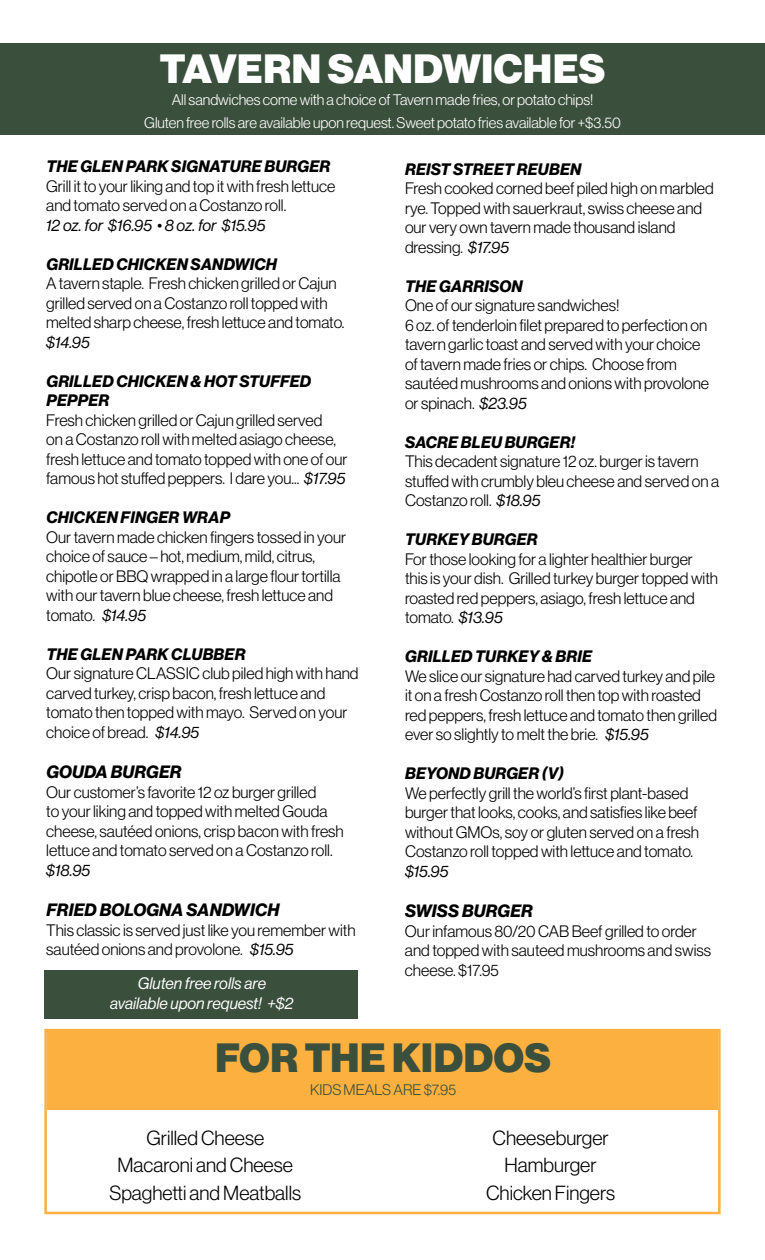
<style>
.page{position:relative;width:765px;height:1260px;background:#fff}
.page>*{position:absolute;margin:0;border:0;box-sizing:border-box;transform-origin:0 0}
.t1{font:40px "N Haas Grotesk DS Std 95 Blk";letter-spacing:.01em;color:#fff}
.t2{font:40px "N Haas Grotesk DS Std 95 Blk";letter-spacing:.01em;color:#3b4f3d}
.t3{font:20px/27.5px "N Haas Grotesk DS Std 45 Lt";color:#000;text-align:center}
.t4{font:17.5px "N Haas Grotesk DS Std 76 Bd It";letter-spacing:.015em;color:#000}
.t5{font:16.25px/19.5px "N Haas Grotesk DS Std 45 Lt";color:#000}
.t6{font:16.25px/19.5px "N Haas Grotesk DS Std 76 Bd It";letter-spacing:.015em;color:#000}
.t7{font:16.25px "N Haas Grotesk DS Std 56 It";color:#000}
.t8{font:16.25px/19.5px "N Haas Grotesk DS Std 56 It";color:#fff;text-align:center}
.t9{font:15px/22.5px "N Haas Grotesk DS Std 45 Lt";letter-spacing:-.005em;color:#fff;text-align:center}
.t10{font:15px "N Haas Grotesk DS Std 45 Lt";color:#3b4f3d}
.s1{font-family:"N Haas Grotesk DS Std 56 It"}
</style>
<div class="page">
<div style="left:1px;top:44px;width:764px;height:91px;background:#3b4f3d"></div>
<div style="left:44px;top:1029px;width:677px;height:185px;border:2px solid #fbb040"></div>
<div style="left:47px;top:1031px;width:671px;height:79px;background:#fbb040"></div>
<div style="left:44px;top:970px;width:314px;height:49px;background:#3b4f3d"></div>
<h1 class="t1" style="left:160px;top:45px;width:447px">TAVERN SANDWICHES</h1>
<p class="t9" style="left:144px;top:89px;width:478px">All sandwiches come with a choice of Tavern made fries, or potato chips!<br>Gluten free rolls are available upon request. Sweet potato fries available for +$3.50</p>
<p class="t6" style="left:46px;top:157px;width:285px">THE GLEN PARK SIGNATURE BURGER</p>
<p class="t5" style="left:46px;top:176px;width:291px">Grill it to your liking and top it with fresh lettuce and tomato served on a Costanzo roll.</p>
<p class="t7" style="left:46px;top:216px;width:221px">12 oz. for $16.95 • 8 oz. for $15.95</p>
<p class="t6" style="left:46px;top:254px;width:232px">GRILLED CHICKEN SANDWICH</p>
<p class="t5" style="left:46px;top:274px;width:300px">A tavern staple. Fresh chicken grilled or Cajun grilled served on a Costanzo roll topped with melted sharp cheese, fresh lettuce and tomato.</p>
<p class="t7" style="left:46px;top:333px;width:45px">$14.95</p>
<p class="t6" style="left:46px;top:371px;width:266px">GRILLED CHICKEN &amp; HOT STUFFED<br>PEPPER</p>
<p class="t5" style="left:46px;top:410px;width:303px">Fresh chicken grilled or Cajun grilled served<br>on a Costanzo roll with melted asiago cheese, fresh lettuce and tomato topped with one of our famous hot stuffed peppers. I dare you... <span class="s1">$17.95</span></p>
<p class="t6" style="left:46px;top:508px;width:185px">CHICKEN FINGER WRAP</p>
<p class="t5" style="left:46px;top:527px;width:301px">Our tavern made chicken fingers tossed in your choice of sauce – hot, medium, mild, citrus, chipotle or BBQ wrapped in a large flour tortilla with our tavern blue cheese, fresh lettuce and tomato. <span class="s1">$14.95</span></p>
<p class="t6" style="left:46px;top:644px;width:201px">THE GLEN PARK CLUBBER</p>
<p class="t5" style="left:46px;top:664px;width:314px">Our signature CLASSIC club piled high with hand carved turkey, crisp bacon, fresh lettuce and tomato then topped with mayo. Served on your choice of bread. <span class="s1">$14.95</span></p>
<p class="t4" style="left:46px;top:762px;width:137px">GOUDA BURGER</p>
<p class="t5" style="left:46px;top:782px;width:299px">Our customer’s favorite 12 oz burger grilled<br>to your liking and topped with melted Gouda cheese, sautéed onions, crisp bacon with fresh lettuce and tomato served on a Costanzo roll.</p>
<p class="t7" style="left:46px;top:861px;width:46px">$18.95</p>
<p class="t4" style="left:46px;top:900px;width:234px">FRIED BOLOGNA SANDWICH</p>
<p class="t5" style="left:46px;top:920px;width:311px">This classic is served just like you remember with sautéed onions and provolone. <span class="s1">$15.95</span></p>
<p class="t6" style="left:405px;top:159px;width:178px">REIST STREET REUBEN</p>
<p class="t5" style="left:405px;top:179px;width:310px">Fresh cooked corned beef piled high on marbled rye. Topped with sauerkraut, swiss cheese and our very own tavern made thousand island dressing. <span class="s1">$17.95</span></p>
<p class="t6" style="left:405px;top:276px;width:119px">THE GARRISON</p>
<p class="t5" style="left:405px;top:296px;width:306px">One of our signature sandwiches!<br>6 oz. of tenderloin filet prepared to perfection on tavern garlic toast and served with your choice of tavern made fries or chips. Choose from sautéed mushrooms and onions with provolone or spinach. <span class="s1">$23.95</span></p>
<p class="t6" style="left:405px;top:432px;width:171px">SACRE BLEU BURGER!</p>
<p class="t5" style="left:405px;top:452px;width:316px">This decadent signature 12 oz. burger is tavern stuffed with crumbly bleu cheese and served on a<br>Costanzo roll. <span class="s1">$18.95</span></p>
<p class="t6" style="left:405px;top:530px;width:134px">TURKEY BURGER</p>
<p class="t5" style="left:405px;top:549px;width:315px">For those looking for a lighter healthier burger this is your dish. Grilled turkey burger topped with roasted red peppers, asiago, fresh lettuce and tomato. <span class="s1">$13.95</span></p>
<p class="t6" style="left:405px;top:647px;width:188px">GRILLED TURKEY &amp; BRIE</p>
<p class="t5" style="left:405px;top:666px;width:313px">We slice our signature had carved turkey and pile it on a fresh Costanzo roll then top with roasted red peppers, fresh lettuce and tomato then grilled ever so slightly to melt the brie. <span class="s1">$15.95</span></p>
<p class="t6" style="left:405px;top:764px;width:160px">BEYOND BURGER (V)</p>
<p class="t5" style="left:405px;top:783px;width:296px">We perfectly grill the world’s first plant-based burger that looks, cooks, and satisfies like beef without GMOs, soy or gluten served on a fresh Costanzo roll topped with lettuce and tomato.</p>
<p class="t7" style="left:405px;top:862px;width:45px">$15.95</p>
<p class="t4" style="left:405px;top:901px;width:129px">SWISS BURGER</p>
<p class="t5" style="left:405px;top:921px;width:308px">Our infamous 80/20 CAB Beef grilled to order and topped with sauteed mushrooms and swiss cheese. $17.95</p>
<p class="t8" style="left:110px;top:974px;width:185px">Gluten free rolls are available upon request! +$2</p>
<h1 class="t2" style="left:215px;top:1035px;width:337px">FOR THE KIDDOS</h1>
<p class="t10" style="left:310px;top:1081px;width:148px">KIDS MEALS ARE $7.95</p>
<p class="t3" style="left:110px;top:1124px;width:193px">Grilled Cheese<br>Macaroni and Cheese<br>Spaghetti and Meatballs</p>
<p class="t3" style="left:486px;top:1124px;width:131px">Cheeseburger<br>Hamburger<br>Chicken Fingers</p>
</div>
